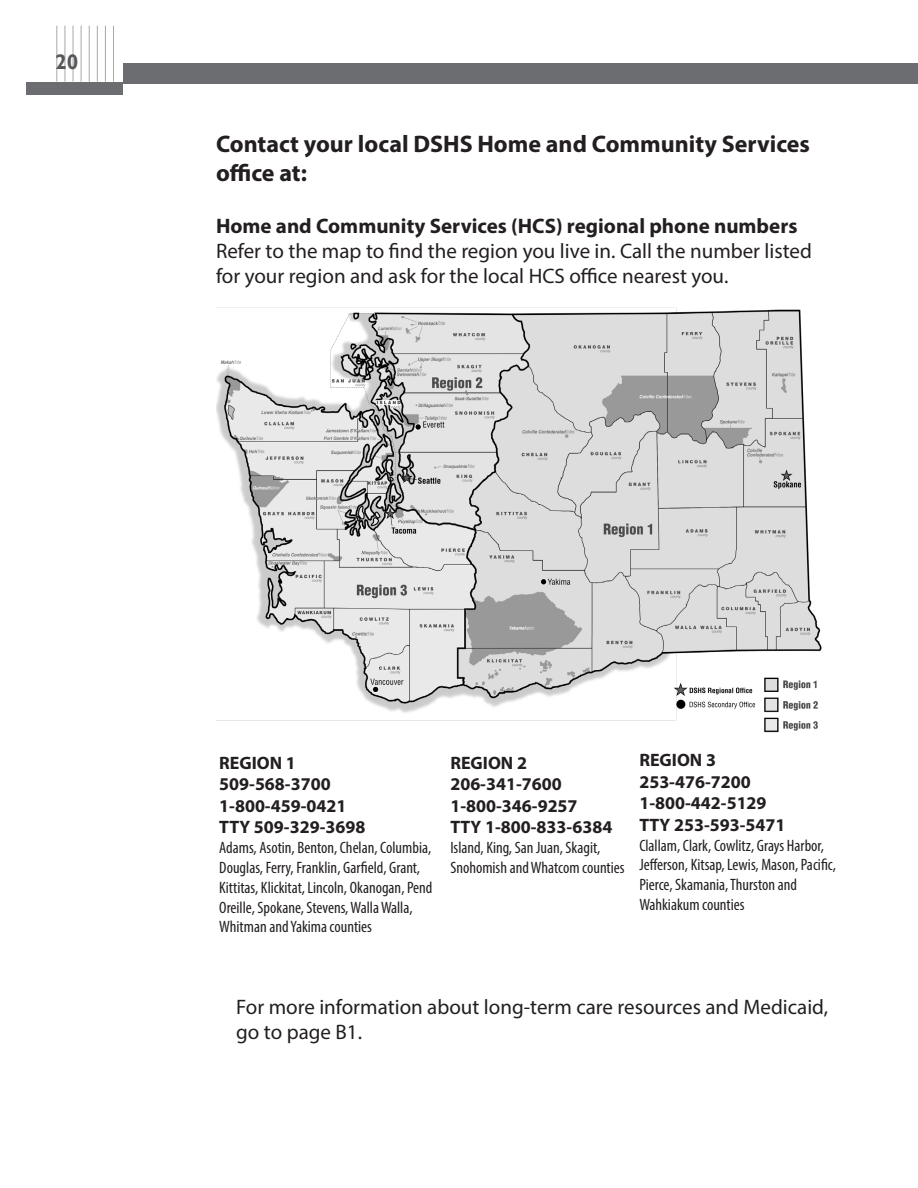
<style>
.page{position:relative;width:918px;height:1188px;background:#fff}
.page>*{position:absolute;margin:0;border:0;box-sizing:border-box;transform-origin:0 0}
.t1{font:700 24px/28.8px "Myriad Pro";color:#231f20}
.t2{font:21px/25.2px "Myriad Pro";color:#231f20}
.t3{font:700 21px "Gill Sans";color:#57585a}
.t4{font:700 18px "Myriad Pro";color:#231f20}
.t5{font:condensed 16.5px/19.8px "Myriad Pro";color:#231f20}
.s1{font-weight:700}
</style>
<div class="page">
<hr style="left:89px;top:26px;width:1px;height:56px;background:#a8a9ad">
<hr style="left:73px;top:26px;width:1px;height:56px;background:#a8a9ad">
<hr style="left:57px;top:26px;width:1px;height:56px;background:#a8a9ad">
<hr style="left:105px;top:26px;width:1px;height:56px;background:#a8a9ad">
<hr style="left:113px;top:26px;width:1px;height:56px;background:#a8a9ad">
<hr style="left:97px;top:26px;width:1px;height:56px;background:#a8a9ad">
<hr style="left:81px;top:26px;width:1px;height:56px;background:#a8a9ad">
<hr style="left:65px;top:26px;width:1px;height:56px;background:#a8a9ad">
<div style="left:26px;top:83px;width:97px;height:12px;background:#6c6d70"></div>
<div style="left:123px;top:64px;width:795px;height:20px;background:#6c6d70"></div>
<img style="left:216px;top:307px;width:606px;height:426px">
<p class="t3" style="left:55px;top:49px;width:25px">20</p>
<p class="t1" style="left:216px;top:129px;width:596px">Contact your local DSHS Home and Community Services office at:</p>
<p class="t2" style="left:216px;top:213px;width:598px"><span class="s1">Home and Community Services (HCS) regional phone numbers<br></span>Refer to the map to find the region you live in. Call the number listed for your region and ask for the local HCS office nearest you.</p>
<p class="t4" style="left:219px;top:751px;width:78px">REGION 1</p>
<p class="t4" style="left:219px;top:772px;width:113px">509-568-3700</p>
<p class="t4" style="left:219px;top:794px;width:129px">1-800-459-0421</p>
<p class="t4" style="left:219px;top:816px;width:148px">TTY 509-329-3698</p>
<p class="t5" style="left:219px;top:838px;width:215px">Adams, Asotin, Benton, Chelan, Columbia, Douglas, Ferry, Franklin, Garfield, Grant, Kittitas, Klickitat, Lincoln, Okanogan, Pend Oreille, Spokane, Stevens, Walla Walla, Whitman and Yakima counties</p>
<p class="t4" style="left:450px;top:751px;width:78px">REGION 2</p>
<p class="t4" style="left:450px;top:772px;width:113px">206-341-7600</p>
<p class="t4" style="left:450px;top:794px;width:129px">1-800-346-9257</p>
<p class="t4" style="left:450px;top:816px;width:164px">TTY 1-800-833-6384</p>
<p class="t5" style="left:450px;top:838px;width:176px">Island, King, San Juan, Skagit,<br>Snohomish and Whatcom counties</p>
<p class="t4" style="left:639px;top:748px;width:78px">REGION 3</p>
<p class="t4" style="left:639px;top:770px;width:113px">253-476-7200</p>
<p class="t4" style="left:639px;top:791px;width:129px">1-800-442-5129</p>
<p class="t4" style="left:639px;top:813px;width:148px">TTY 253-593-5471</p>
<p class="t5" style="left:639px;top:835px;width:198px">Clallam, Clark, Cowlitz, Grays Harbor, Jefferson, Kitsap, Lewis, Mason, Pacific, Pierce, Skamania, Thurston and Wahkiakum counties</p>
<p class="t2" style="left:236px;top:994px;width:593px">For more information about long-term care resources and Medicaid, go to page B1.</p>
</div>
